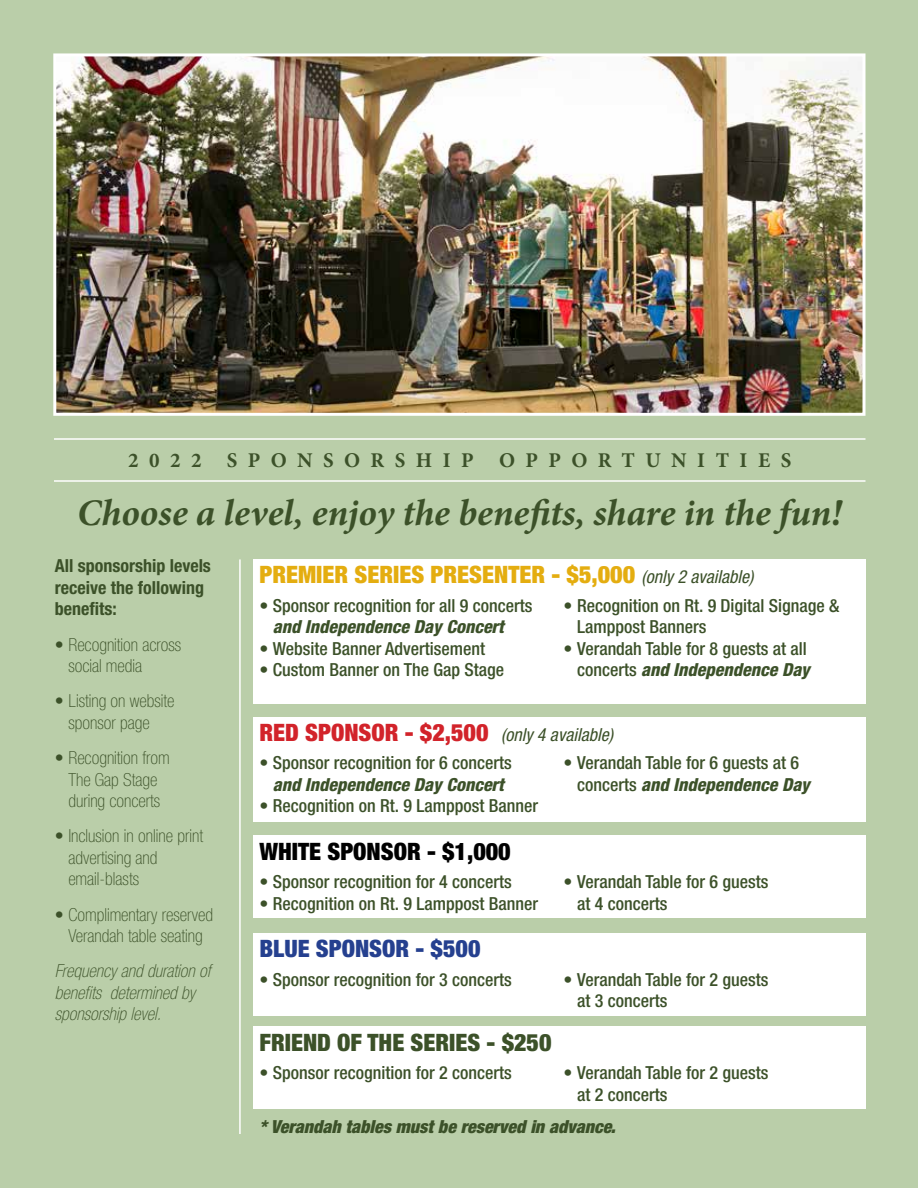
<style>
.page{position:relative;width:918px;height:1188px;background:#fff}
.page>*{position:absolute;margin:0;border:0;box-sizing:border-box;transform-origin:0 0}
.t1{font:italic 700 37.5px "Minion Pro";letter-spacing:-.005em;color:#3c5129}
.t2{font:900 condensed 24px "Helvetica Neue LT Std";color:#e4ad10}
.t3{font:900 condensed 24px "Helvetica Neue LT Std";color:#d2232a}
.t4{font:900 condensed 24px "Helvetica Neue LT Std";color:#3c5129}
.t5{font:900 condensed 24px "Helvetica Neue LT Std";color:#000}
.t6{font:900 condensed 24px "Helvetica Neue LT Std";color:#25408f}
.t7{font:700 21px "Minion Pro";letter-spacing:.5em;color:#3c5129}
.t8{font:500 condensed 18px/21.6px "Helvetica Neue LT Std";color:#3c5129}
.t9{font:100 condensed 18px/21.6px "Helvetica Neue LT Std";color:#3c5129}
.t10{font:italic 100 condensed 18px/21.6px "Helvetica Neue LT Std";color:#3c5129}
.t11{font:italic 800 condensed 18px "Helvetica Neue LT Std";color:#3c5129}
.t12{font:700 condensed 18px/21.6px "Helvetica Neue LT Std";color:#3c5129}
.t13{font:italic 900 condensed 18px "Helvetica Neue LT Std";color:#3c5129}
.s1{font-weight:400;font-style:italic;font-size:18px;color:#3c5129}
.s2{font-weight:800;font-style:italic}
</style>
<div class="page">
<hr style="left:0;top:0;width:1px;height:1188px;background:#b6d2d4">
<div style="left:1px;top:0;width:917px;height:1188px;background:#bacea9"></div>
<img style="left:57px;top:57px;width:805px;height:355px">
<div style="left:53px;top:53px;width:813px;height:363px;border:3px solid #fff"></div>
<hr style="left:54px;top:438px;width:812px;height:2px;background:#fff">
<hr style="left:54px;top:480px;width:812px;height:2px;background:#fff">
<hr style="left:239px;top:559px;width:2px;height:575px;background:#fff">
<div style="left:253px;top:559px;width:613px;height:145px;background:#fff"></div>
<div style="left:253px;top:717px;width:613px;height:105px;background:#fff"></div>
<div style="left:253px;top:836px;width:613px;height:82px;background:#fff"></div>
<div style="left:253px;top:933px;width:613px;height:83px;background:#fff"></div>
<div style="left:253px;top:1027px;width:613px;height:82px;background:#fff"></div>
<p class="t7" style="left:128px;top:445px;width:665px">2022 SPONSORSHIP OPPORTUNITIES</p>
<h1 class="t1" style="left:77px;top:486px;width:766px">Choose a level, enjoy the benefits, share in the fun!</h1>
<p class="t12" style="left:55px;top:555px;width:158px">All sponsorship levels receive the following benefits:</p>
<p class="t9" style="left:68px;top:633px;width:114px;text-indent:-14px">• Recognition across social media</p>
<p class="t9" style="left:68px;top:690px;width:108px;text-indent:-14px">• Listing on website sponsor page</p>
<p class="t9" style="left:55px;top:747px;width:117px;text-align:center">• Recognition from<br>The Gap Stage during concerts</p>
<p class="t9" style="left:68px;top:825px;width:136px;text-indent:-14px">• Inclusion in online print advertising and email-blasts</p>
<p class="t9" style="left:55px;top:903px;width:160px;text-align:center">• Complimentary reserved<br>Verandah table seating</p>
<p class="t10" style="left:55px;top:961px;width:157px">Frequency and duration of benefits determined by sponsorship level.</p>
<h2 class="t2" style="left:259px;top:560px;width:496px">PREMIER SERIES PRESENTER - $5,000 <span class="s1">(only 2 available)</span></h2>
<p class="t8" style="left:259px;top:594px;width:274px">• Sponsor recognition for all 9 concerts</p>
<p class="t11" style="left:273px;top:616px;width:233px">and Independence Day Concert</p>
<p class="t8" style="left:259px;top:637px;width:227px">• Website Banner Advertisement</p>
<p class="t8" style="left:259px;top:659px;width:246px">• Custom Banner on The Gap Stage</p>
<p class="t8" style="left:577px;top:594px;width:264px;text-indent:-14px">• Recognition on Rt. 9 Digital Signage &amp;<br>Lamppost Banners</p>
<p class="t8" style="left:564px;top:637px;width:248px;text-align:right">• Verandah Table for 8 guests at all concerts <span class="s2">and Independence Day</span></p>
<h2 class="t3" style="left:259px;top:718px;width:355px">RED SPONSOR - $2,500 <span class="s1">(only 4 available)</span></h2>
<p class="t8" style="left:259px;top:752px;width:254px">• Sponsor recognition for 6 concerts</p>
<p class="t11" style="left:273px;top:773px;width:233px">and Independence Day Concert</p>
<p class="t8" style="left:259px;top:795px;width:280px">• Recognition on Rt. 9 Lamppost Banner</p>
<p class="t8" style="left:577px;top:752px;width:234px;text-indent:-14px">• Verandah Table for 6 guests at 6 concerts <span class="s2">and Independence Day</span></p>
<h2 class="t5" style="left:259px;top:836px;width:253px">WHITE SPONSOR - $1,000</h2>
<p class="t8" style="left:259px;top:871px;width:254px">• Sponsor recognition for 4 concerts</p>
<p class="t8" style="left:259px;top:892px;width:280px">• Recognition on Rt. 9 Lamppost Banner</p>
<p class="t8" style="left:577px;top:871px;width:193px;text-indent:-14px">• Verandah Table for 6 guests at 4 concerts</p>
<h2 class="t6" style="left:259px;top:934px;width:223px">BLUE SPONSOR - $500</h2>
<p class="t8" style="left:259px;top:968px;width:254px">• Sponsor recognition for 3 concerts</p>
<p class="t8" style="left:577px;top:968px;width:193px;text-indent:-14px">• Verandah Table for 2 guests at 3 concerts</p>
<h2 class="t4" style="left:259px;top:1027px;width:294px">FRIEND OF THE SERIES - $250</h2>
<p class="t8" style="left:259px;top:1062px;width:254px">• Sponsor recognition for 2 concerts</p>
<p class="t8" style="left:577px;top:1062px;width:193px;text-indent:-14px">• Verandah Table for 2 guests at 2 concerts</p>
<p class="t13" style="left:259px;top:1115px;width:357px">* Verandah tables must be reserved in advance.</p>
</div>
